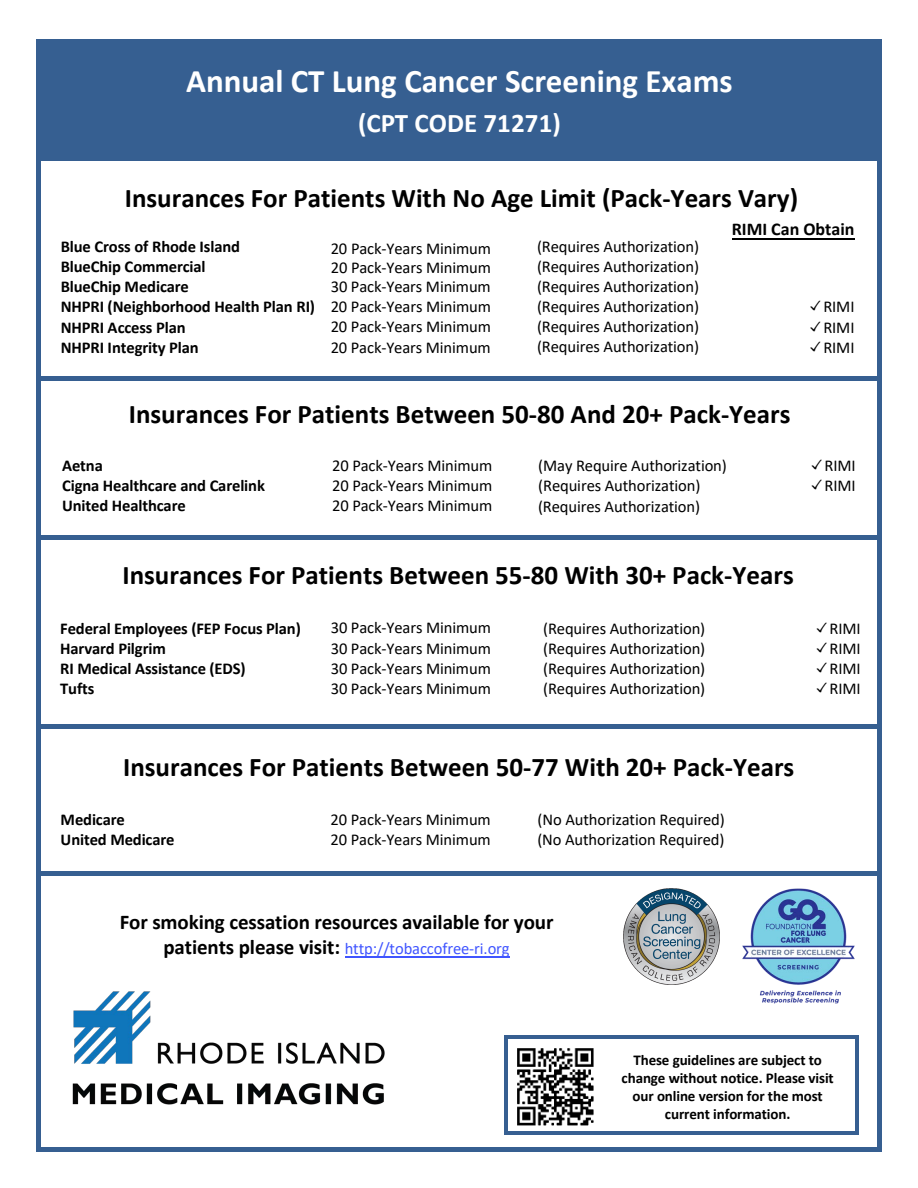
<style>
.page{position:relative;width:918px;height:1188px;background:#fff}
.page>*{position:absolute;margin:0;border:0;box-sizing:border-box;transform-origin:0 0}
.t1{font:700 33px "Calibri";color:#fff}
.t2{font:700 27px "Calibri";color:#000}
.t3{font:700 27px "Calibri";color:#000}
.t4{font:700 27px "Calibri";color:#fff}
.t5{font:700 21px "Calibri";letter-spacing:-.005em;color:#000}
.t6{font:700 18px "Calibri";color:#000}
.t7{font:16.5px/20.1px "Calibri";letter-spacing:-.005em;color:#000;text-align:justify}
.t8{font:700 16.5px/20.1px "Calibri";letter-spacing:-.005em;color:#000}
.t9{font:16.5px "Calibri";letter-spacing:-.005em;color:#4055ff}
.t10{font:700 15px/18px "Calibri";letter-spacing:-.01em;color:#000;text-align:center}
.s1{font-style:inherit}
.s2{font-family:"Koz Min Pr 6 N"}
.s3{font-weight:700;font-size:21px;color:#000}
</style>
<div class="page">
<div style="left:36px;top:40px;width:846px;height:116px;background:#365f91"></div>
<hr style="left:36px;top:40px;width:4px;height:1108px;background:#365f91">
<hr style="left:878px;top:40px;width:4px;height:1108px;background:#365f91">
<div style="left:36px;top:1147px;width:846px;height:5px;background:#365f91"></div>
<div style="left:36px;top:156px;width:846px;height:5px;background:#365f91"></div>
<hr style="left:36px;top:377px;width:846px;height:4px;background:#365f91">
<hr style="left:36px;top:536px;width:846px;height:4px;background:#365f91">
<hr style="left:36px;top:725px;width:846px;height:4px;background:#365f91">
<hr style="left:36px;top:872px;width:846px;height:4px;background:#365f91">
<img style="left:742px;top:888px;width:113px;height:116px">
<img style="left:72px;top:991px;width:313px;height:114px">
<hr style="left:732px;top:238px;width:122px;height:2px;background:#000">
<img style="left:623px;top:889px;width:96px;height:95px">
<hr style="left:345px;top:957px;width:164px;height:1px;background:#4055ff">
<img style="left:507px;top:1039px;width:98px;height:93px">
<hr style="left:505px;top:1036px;width:350px;height:3px;background:#365f91">
<hr style="left:505px;top:1132px;width:350px;height:3px;background:#365f91">
<hr style="left:855px;top:1036px;width:3px;height:99px;background:#365f91">
<hr style="left:504px;top:1036px;width:3px;height:99px;background:#365f91">
<h1 class="t1" style="left:186px;top:58px;width:548px">Annual CT Lung Cancer Screening Exams</h1>
<h2 class="t4" style="left:358px;top:104px;width:204px">(CPT CODE 71271)</h2>
<p class="t3" style="left:125px;top:179px;width:675px">Insurances <span class="s1">For Patients</span> With No Age Limit (Pack-Year<span class="s1">s</span> Var<span class="s1">y</span>)</p>
<p class="t8" style="left:61px;top:236px;width:256px">Blue Cross of Rhode Island<br>BlueChip Commercial<br>BlueChip Medicare<br>NHPRI (Neighborhood Health Plan RI)</p>
<p class="t7" style="left:331px;top:239px;width:162px;line-height:18.9px">20 Pack-Years Minimum 20 Pack-Years Minimum 30 Pack-Years Minimum</p>
<p class="t8" style="left:61px;top:317px;width:140px">NHPRI Access Plan<br>NHPRI Integrity Plan</p>
<p class="t6" style="left:732px;top:216px;width:124px">RIMI Can Obtain</p>
<p class="t7" style="left:537px;top:236px;width:164px">(Requires Authorization) (Requires Authorization) (Requires Authorization) (Requires Authorization)</p>
<p class="t7" style="left:331px;top:296px;width:162px;line-height:20.5px">20 Pack-Years Minimum 20 Pack-Years Minimum 20 Pack-Years Minimum</p>
<p class="t7" style="left:807px;top:296px;width:49px"><span class="s2">✓</span>RIMI</p>
<p class="t7" style="left:537px;top:316px;width:164px">(Requires Authorization)</p>
<p class="t7" style="left:807px;top:317px;width:49px"><span class="s2">✓</span>RIMI</p>
<p class="t7" style="left:537px;top:336px;width:164px">(Requires Authorization)</p>
<p class="t7" style="left:807px;top:337px;width:49px"><span class="s2">✓</span>RIMI</p>
<h2 class="t2" style="left:129px;top:395px;width:663px"><span class="s1">I</span>nsurances For Patients Between 50-80 And 20+ Pack-Years</h2>
<p class="t8" style="left:62px;top:455px;width:42px">Aetna</p>
<p class="t7" style="left:332px;top:455px;width:162px">20 Pack-Years Minimum</p>
<p class="t8" style="left:62px;top:475px;width:204px">Cigna Healthcare and Carelink</p>
<p class="t7" style="left:332px;top:475px;width:162px">20 Pack-Years Minimum</p>
<p class="t8" style="left:62px;top:495px;width:125px">United Healthcare</p>
<p class="t7" style="left:332px;top:495px;width:162px">20 Pack-Years Minimum</p>
<p class="t7" style="left:538px;top:455px;width:190px">(May Require Authorization)</p>
<p class="t7" style="left:808px;top:455px;width:49px"><span class="s2">✓</span>RIMI</p>
<p class="t7" style="left:538px;top:476px;width:164px">(Requires Authorization)</p>
<p class="t7" style="left:808px;top:476px;width:49px"><span class="s2">✓</span>RIMI</p>
<p class="t7" style="left:538px;top:496px;width:164px">(Requires Authorization)</p>
<h2 class="t2" style="left:123px;top:556px;width:673px"><span class="s1">I</span>nsurances For Patients Between 55<span class="s1">-80 W</span>ith <span class="s1">30+ P</span>ack-Years</h2>
<p class="t8" style="left:60px;top:618px;width:242px">Federal Employees <span class="s1">(FEP Focus Plan)<br></span>Harvard Pilgrim<br>RI Medical Assistance (EDS)<br>Tufts</p>
<p class="t7" style="left:331px;top:618px;width:162px">30 Pack-Years Minimum 30 Pack-Years Minimum 30 Pack-Years Minimum 30 Pack-Years Minimum</p>
<p class="t7" style="left:543px;top:618px;width:164px">(Requires Authorization)</p>
<p class="t7" style="left:813px;top:618px;width:49px"><span class="s2">✓</span>RIMI</p>
<p class="t7" style="left:543px;top:638px;width:164px">(Requires Authorization)</p>
<p class="t7" style="left:813px;top:638px;width:49px"><span class="s2">✓</span>RIMI</p>
<p class="t7" style="left:543px;top:658px;width:164px">(Requires Authorization)</p>
<p class="t7" style="left:813px;top:658px;width:49px"><span class="s2">✓</span>RIMI</p>
<p class="t7" style="left:543px;top:678px;width:164px">(Requires Authorization)</p>
<p class="t7" style="left:813px;top:678px;width:49px"><span class="s2">✓</span>RIMI</p>
<h2 class="t2" style="left:123px;top:747px;width:673px"><span class="s1">I</span>nsurances For Patients Between <span class="s1">50-77 W</span>ith <span class="s1">20+ P</span>ack-<span class="s1">Y</span>ears</h2>
<p class="t8" style="left:61px;top:809px;width:66px">Medicare</p>
<p class="t7" style="left:538px;top:809px;width:189px">(No Authorization Required)</p>
<p class="t8" style="left:61px;top:829px;width:115px">United Medicare</p>
<p class="t7" style="left:331px;top:809px;width:162px">20 Pack-Years Minimum<br>20 Pack-Years Minimum</p>
<p class="t7" style="left:537px;top:829px;width:189px">(No Authorization Required)</p>
<p class="t5" style="left:120px;top:907px;width:435px">For smoking cessation resources available for your</p>
<p class="t9" style="left:163px;top:937px;width:348px"><span class="s3">patients please visit:</span> http://tobaccofree-ri.org</p>
<p class="t10" style="left:622px;top:1051px;width:214px">These guidelines are subject to change without notice. Please visit our online version for the most current information.</p>
</div>
